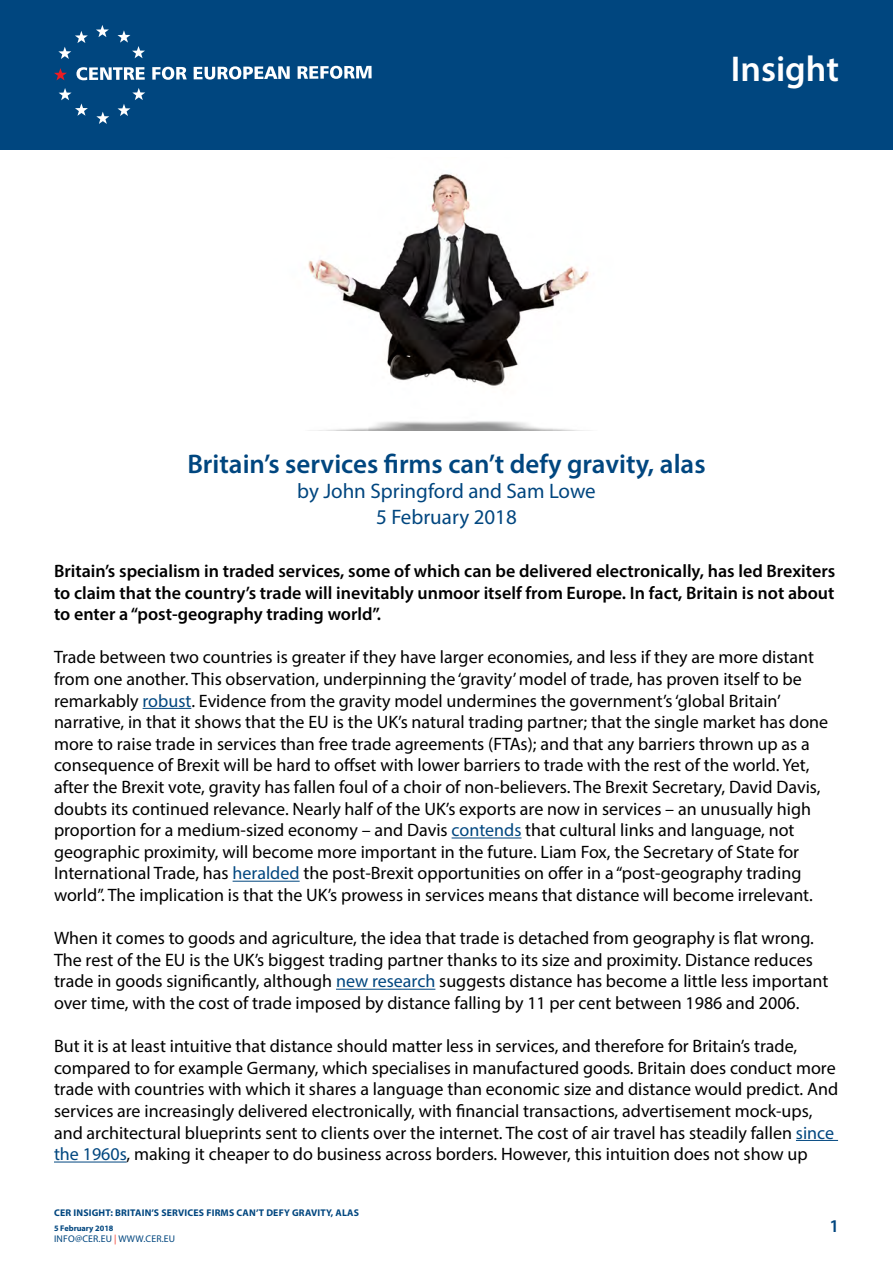
<style>
.page{position:relative;width:893px;height:1263px;background:#fff}
.page>*{position:absolute;margin:0;border:0;box-sizing:border-box;transform-origin:0 0}
.t1{font:600 36px "Myriad Pro";color:#fff}
.t2{font:600 27px "Myriad Pro";color:#00467f}
.t3{font:21px/25.2px "Myriad Pro";color:#00467f;text-align:center}
.t4{font:18px/21.6px "Myriad Pro";color:#000}
.t5{font:600 18px/21.6px "Myriad Pro";color:#000;text-align:justify}
.t6{font:600 18px "Myriad Pro";color:#00467f}
.t7{font:700 9.75px "Myriad Pro";letter-spacing:.02em;color:#00467f}
.t8{font:9.75px "Myriad Pro";letter-spacing:.02em;color:#00467f}
.t9{font:700 8.25px "Myriad Pro";color:#00467f}
.s1{color:#00467f}
.s2{color:#ee3124}
</style>
<div class="page">
<div style="left:0;top:0;width:893px;height:150px;background:#00467f"></div>
<img style="left:308px;top:174px;width:281px;height:256px">
<hr style="left:143px;top:708px;width:48px;height:1px;background:#00467f">
<hr style="left:452px;top:837px;width:69px;height:1px;background:#00467f">
<hr style="left:233px;top:881px;width:67px;height:1px;background:#00467f">
<hr style="left:336px;top:989px;width:99px;height:1px;background:#00467f">
<hr style="left:796px;top:1140px;width:42px;height:1px;background:#00467f">
<hr style="left:54px;top:1161px;width:73px;height:1px;background:#00467f">
<svg style="left:96px;top:25px;width:13px;height:12px"></svg>
<svg style="left:118px;top:30px;width:27px;height:28px"></svg>
<svg style="left:118px;top:88px;width:27px;height:28px"></svg>
<svg style="left:96px;top:112px;width:13px;height:12px"></svg>
<svg style="left:59px;top:88px;width:29px;height:28px"></svg>
<svg style="left:58px;top:31px;width:30px;height:28px"></svg>
<svg style="left:54px;top:68px;width:13px;height:12px"></svg>
<svg style="left:76px;top:67px;width:69px;height:13px"></svg>
<svg style="left:152px;top:67px;width:35px;height:13px"></svg>
<svg style="left:194px;top:66px;width:96px;height:14px"></svg>
<svg style="left:298px;top:66px;width:74px;height:13px"></svg>
<h1 class="t1" style="left:731px;top:46px;width:110px">Insight</h1>
<h2 class="t2" style="left:187px;top:447px;width:520px">Britain’s services firms can’t defy gravity, alas</h2>
<p class="t3" style="left:297px;top:478px;width:300px">by John Springford and Sam Lowe<br>5 February 2018</p>
<p class="t5" style="left:54px;top:560px;width:783px">Britain’s specialism in traded services, some of which can be delivered electronically, has led Brexiters to claim that the country’s trade will inevitably unmoor itself from Europe. In fact, Britain is not about to enter a “post-geography trading world”.</p>
<p class="t4" style="left:54px;top:646px;width:776px">Trade between two countries is greater if they have larger economies, and less if they are more distant from one another. This observation, underpinning the ‘gravity’ model of trade, has proven itself to be remarkably <span class="s1">robust</span>. Evidence from the gravity model undermines the government’s ‘global Britain’ narrative, in that it shows that the EU is the UK’s natural trading partner; that the single market has done more to raise trade in services than free trade agreements (FTAs); and that any barriers thrown up as a consequence of Brexit will be hard to offset with lower barriers to trade with the rest of the world. Yet, after the Brexit vote, gravity has fallen foul of a choir of non-believers. The Brexit Secretary, David Davis, doubts its continued relevance. Nearly half of the UK’s exports are now in services – an unusually high proportion for a medium-sized economy – and Davis <span class="s1">contends</span> that cultural links and language, not geographic proximity, will become more important in the future. Liam Fox, the Secretary of State for International Trade, has <span class="s1">heralded</span> the post-Brexit opportunities on offer in a “post-geography trading world”. The implication is that the UK’s prowess in services means that distance will become irrelevant.</p>
<p class="t4" style="left:54px;top:927px;width:776px">When it comes to goods and agriculture, the idea that trade is detached from geography is flat wrong.<br>The rest of the EU is the UK’s biggest trading partner thanks to its size and proximity. Distance reduces trade in goods significantly, although <span class="s1">new research</span> suggests distance has become a little less important over time, with the cost of trade imposed by distance falling by 11 per cent between 1986 and 2006.</p>
<p class="t4" style="left:54px;top:1035px;width:786px">But it is at least intuitive that distance should matter less in services, and therefore for Britain’s trade, compared to for example Germany, which specialises in manufactured goods. Britain does conduct more trade with countries with which it shares a language than economic size and distance would predict. And services are increasingly delivered electronically, with financial transactions, advertisement mock-ups, and architectural blueprints sent to clients over the internet. The cost of air travel has steadily fallen <span class="s1">since the 1960s</span>, making it cheaper to do business across borders. However, this intuition does not show up</p>
<p class="t7" style="left:54px;top:1206px;width:137px">CER INSIGHT: BRITAIN’S SERVICES</p>
<p class="t7" style="left:206px;top:1206px;width:153px">FIRMS CAN’T DEFY GRAVITY, ALAS</p>
<p class="t9" style="left:54px;top:1223px;width:61px">5 FEBRUARY 2018</p>
<p class="t8" style="left:54px;top:1232px;width:123px">info@cer.EU <span class="s2">|</span> WWW.CER.EU</p>
<p class="t6" style="left:829px;top:1214px;width:11px">1</p>
</div>
